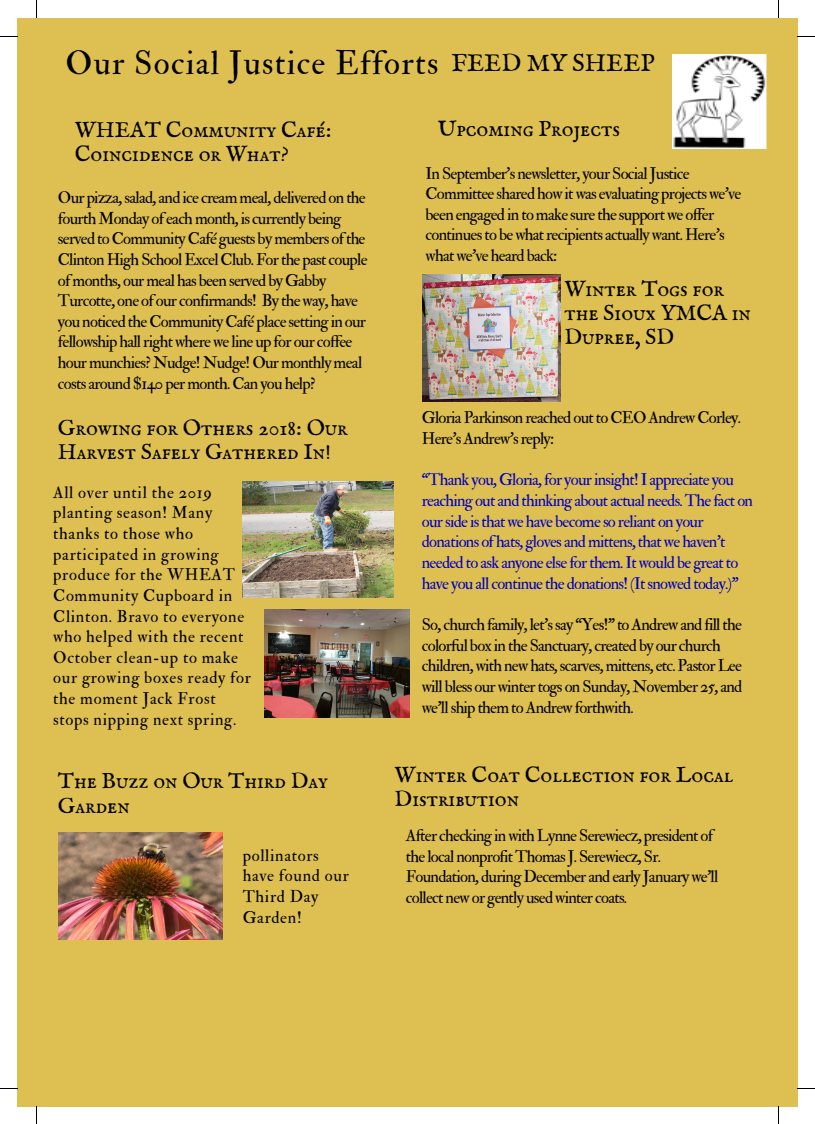
<style>
.page{position:relative;width:815px;height:1124px;background:#fff}
.page>*{position:absolute;margin:0;border:0;box-sizing:border-box;transform-origin:0 0}
.t1{font:33.12px "IM FELL Double Pica Roman";letter-spacing:.04em;color:#000}
.t2{font:22.12px/24.4px "IM FELL English SC";color:#000}
.t3{font:16.5px/20.6px "IM FELL Double Pica Roman";letter-spacing:-.045em;color:#000}
.t4{font:16.5px/20.6px "IM FELL Double Pica Roman";letter-spacing:.04em;color:#000}
.t5{font:16.5px/20.6px "IM FELL Double Pica Roman";letter-spacing:-.045em;color:#0000c3}
.s1{font-family:"IM FELL English SC";font-size:24.88px}
</style>
<div class="page">
<div style="left:18px;top:18px;width:779px;height:1088px;background:#debf52"></div>
<img style="left:672px;top:54px;width:95px;height:94px">
<img style="left:58px;top:832px;width:164px;height:107px">
<img style="left:243px;top:481px;width:151px;height:116px">
<img style="left:422px;top:275px;width:139px;height:126px">
<img style="left:264px;top:609px;width:146px;height:108px">
<svg style="left:36px;top:0;width:1px;height:18px"></svg>
<svg style="left:0;top:36px;width:18px;height:1px"></svg>
<svg style="left:778px;top:0;width:1px;height:18px"></svg>
<svg style="left:797px;top:36px;width:18px;height:1px"></svg>
<svg style="left:778px;top:1106px;width:1px;height:17px"></svg>
<svg style="left:36px;top:1106px;width:1px;height:17px"></svg>
<h1 class="t1" style="left:65px;top:42px;width:591px">Our Social Justice Efforts <span class="s1">FEED MY SHEEP</span></h1>
<h2 class="t2" style="left:75px;top:119px;width:258px">WHEAT Community Café:<br>Coincidence or What?</h2>
<p class="t3" style="left:58px;top:187px;width:311px">Our pizza, salad, and ice cream meal, delivered on the fourth Monday of each month, is currently being served to Community Café guests by members ofthe Clinton High School Excel Club. For the past couple ofmonths, our meal has been served by Gabby Turcotte, one of our confirmands! By the way, have you noticed the Community Café place setting in our fellowship hall right where we line up for our coffee hour munchies? Nudge! Nudge! Our monthly meal costs around $140 per month. Can you help?</p>
<h2 class="t2" style="left:58px;top:416px;width:291px">Growing for Others 2018: Our<br>Harvest Safely Gathered In!</h2>
<p class="t4" style="left:53px;top:482px;width:199px">All over until the 2019 planting season! Many thanks to those who participated in growing produce for the WHEAT<br>Community Cupboard in<br>Clinton. Bravo to everyone who helped with the recent<br>October clean-up to make our growing boxes ready for the moment Jack Frost stops nipping next spring.</p>
<h2 class="t2" style="left:58px;top:770px;width:272px">The Buzz on Our Third Day<br>Garden</h2>
<p class="t4" style="left:243px;top:845px;width:108px">pollinators have found our<br>Third Day<br>Garden!</p>
<h2 class="t2" style="left:438px;top:118px;width:184px">Upcoming Projects</h2>
<p class="t3" style="left:426px;top:163px;width:317px">In September’s newsletter, your Social Justice Committee shared how it was evaluating projects we’ve been engaged in to make sure the support we offer continues to be what recipients actually want. Here’s what we’ve heard back:</p>
<h2 class="t2" style="left:564px;top:277px;width:188px">Winter Togs for the Sioux YMCA in<br>Dupree, SD</h2>
<p class="t3" style="left:422px;top:408px;width:321px">Gloria Parkinson reached out to CEO Andrew Corley.<br>Here’s Andrew’s reply:</p>
<p class="t5" style="left:422px;top:470px;width:333px">“Thank you, Gloria, for your insight! I appreciate you reaching out and thinking about actual needs. The fact on our side is that we have become so reliant on your donations ofhats, gloves and mittens, that we haven't needed to ask anyone else for them. It would be great to have you all continue the donations! (It snowed today.)”</p>
<p class="t3" style="left:422px;top:614px;width:322px">So, church family, let’s say “Yes!” to Andrew and fill the colorful box in the Sanctuary, created by our church children, with new hats, scarves, mittens, etc. Pastor Lee will bless our winter togs on Sunday, November 25, and we’ll ship them to Andrew forthwith.</p>
<h2 class="t2" style="left:395px;top:763px;width:340px">Winter Coat Collection for Local<br>Distribution</h2>
<p class="t3" style="left:406px;top:825px;width:314px">After checking in with Lynne Serewiecz, president of the local nonprofit Thomas J. Serewiecz, Sr.<br>Foundation, during December and early January we’ll collect new or gently used winter coats.</p>
</div>
